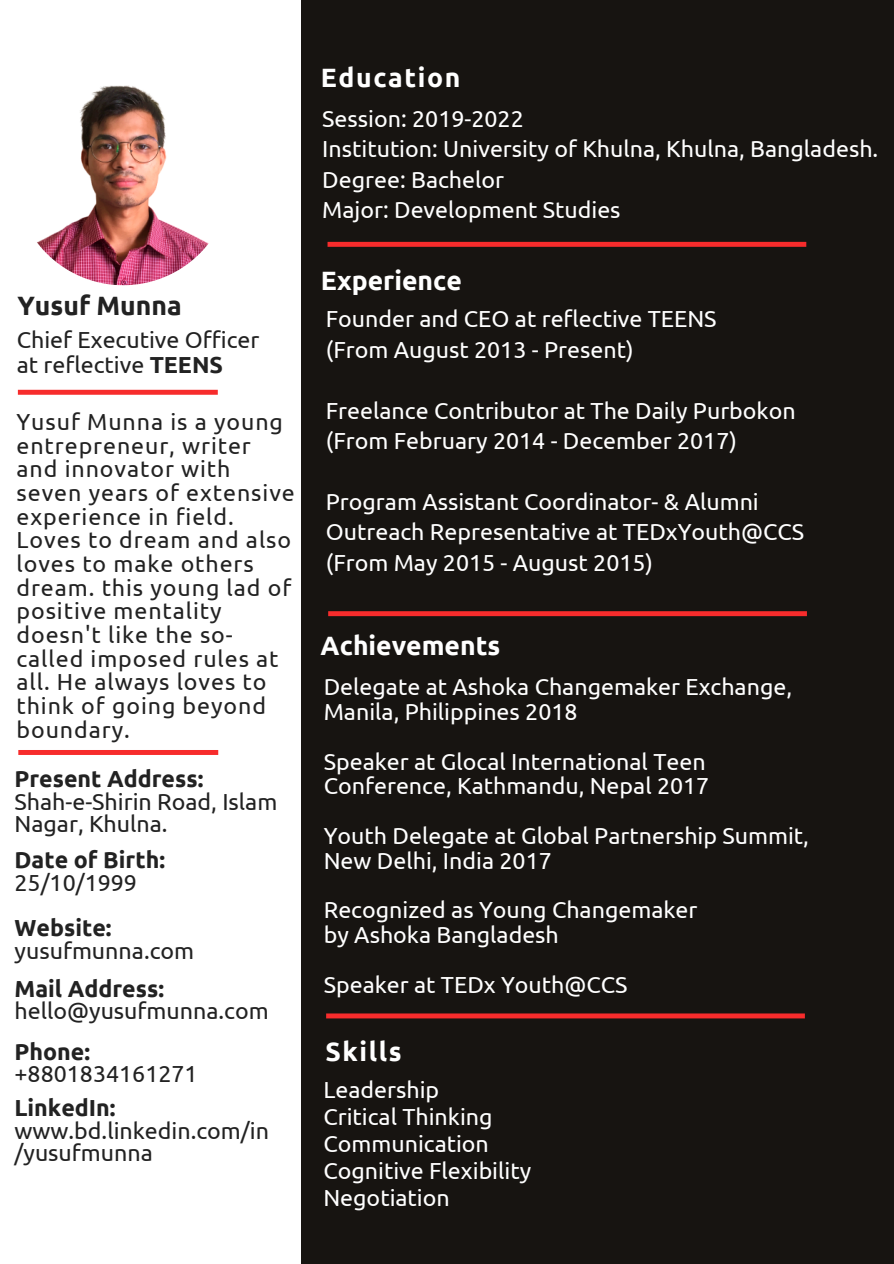
<style>
.page{position:relative;width:894px;height:1264px;background:#fff}
.page>*{position:absolute;margin:0;border:0;box-sizing:border-box;transform-origin:0 0}
.t1{font:700 26.55px "Ubuntu";color:#fff}
.t2{font:700 26.55px "Ubuntu";color:#222}
.t3{font:700 26.55px "Ubuntu";letter-spacing:.06em;color:#fff}
.t4{font:23.25px/30.5px "Ubuntu";color:#fff}
.t5{font:23.25px/23.7px "Ubuntu";letter-spacing:.04em;color:#222}
.t6{font:23.25px/22.5px "Ubuntu";color:#222}
.t7{font:700 23.25px "Ubuntu";color:#222}
.s1{font-weight:700}
</style>
<div class="page">
<div style="left:301px;top:0;width:592px;height:1263px;background:#171411"></div>
<img style="left:37px;top:85px;width:172px;height:200px">
<svg style="left:18px;top:750px;width:200px;height:5px"></svg>
<svg style="left:18px;top:390px;width:200px;height:5px"></svg>
<svg style="left:327px;top:242px;width:479px;height:5px;background:#ee2a2a"></svg>
<svg style="left:326px;top:1013px;width:478px;height:5px;background:#e12929"></svg>
<svg style="left:328px;top:611px;width:478px;height:5px;background:#ee2a2a"></svg>
<p class="t2" style="left:17px;top:291px;width:166px">Yusuf Munna</p>
<p class="t6" style="left:17px;top:327px;width:244px;line-height:24.8px">Chief Executive Officer at reflective <span class="s1">TEENS</span></p>
<p class="t5" style="left:17px;top:409px;width:280px">Yusuf Munna is a young entrepreneur, writer and innovator with seven years of extensive experience in field.<br>Loves to dream and also loves to make others dream. this young lad of positive mentality doesn't like the so&shy;called imposed rules at all. He always loves to think of going beyond boundary.</p>
<p class="t7" style="left:15px;top:765px;width:190px">Present Address:</p>
<p class="t6" style="left:15px;top:790px;width:264px">Shah-e-Shirin Road, Islam<br>Nagar, Khulna.</p>
<p class="t7" style="left:15px;top:846px;width:152px">Date of Birth:</p>
<p class="t5" style="left:15px;top:870px;width:124px">25/10/1999</p>
<p class="t7" style="left:15px;top:914px;width:98px">Website:</p>
<p class="t6" style="left:15px;top:938px;width:181px">yusufmunna.com</p>
<p class="t7" style="left:15px;top:975px;width:151px">Mail Address:</p>
<p class="t6" style="left:15px;top:999px;width:255px">hello@yusufmunna.com</p>
<p class="t7" style="left:15px;top:1038px;width:77px">Phone:</p>
<p class="t6" style="left:15px;top:1062px;width:184px">+8801834161271</p>
<p class="t7" style="left:15px;top:1094px;width:103px">LinkedIn:</p>
<p class="t6" style="left:15px;top:1118px;width:256px">www.bd.linkedin.com/in /yusufmunna</p>
<p class="t3" style="left:321px;top:63px;width:141px">Education</p>
<p class="t4" style="left:322px;top:103px;width:557px">Session: 2019-2022<br>Institution: University of Khulna, Khulna, Bangladesh.<br>Degree: Bachelor<br>Major: Development Studies</p>
<p class="t1" style="left:321px;top:265px;width:142px">Experience</p>
<p class="t4" style="left:326px;top:303px;width:392px">Founder and CEO at reflective TEENS (From August 2013 - Present)</p>
<p class="t4" style="left:326px;top:395px;width:471px">Freelance Contributor at The Daily Purbokon (From February 2014 - December 2017)</p>
<p class="t4" style="left:326px;top:486px;width:480px">Program Assistant Coordinator- &amp; Alumni<br>Outreach Representative at TEDxYouth@CCS (From May 2015 - August 2015)</p>
<p class="t1" style="left:320px;top:630px;width:181px">Achievements</p>
<p class="t4" style="left:324px;top:674px;width:469px;line-height:24.8px">Delegate at Ashoka Changemaker Exchange,<br>Manila, Philippines 2018</p>
<p class="t4" style="left:324px;top:748px;width:387px;line-height:24.8px">Speaker at Glocal International Teen<br>Conference, Kathmandu, Nepal 2017</p>
<p class="t4" style="left:324px;top:822px;width:486px;line-height:24.8px">Youth Delegate at Global Partnership Summit,<br>New Delhi, India 2017</p>
<p class="t4" style="left:324px;top:897px;width:375px;line-height:24.8px">Recognized as Young Changemaker by Ashoka Bangladesh</p>
<p class="t4" style="left:324px;top:968px;width:305px">Speaker at TEDx Youth@CCS</p>
<p class="t1" style="left:325px;top:1036px;width:77px">Skills</p>
<p class="t4" style="left:323px;top:1075px;width:209px;line-height:27px">Leadership<br>Critical Thinking<br>Communication<br>Cognitive Flexibility<br>Negotiation</p>
</div>
